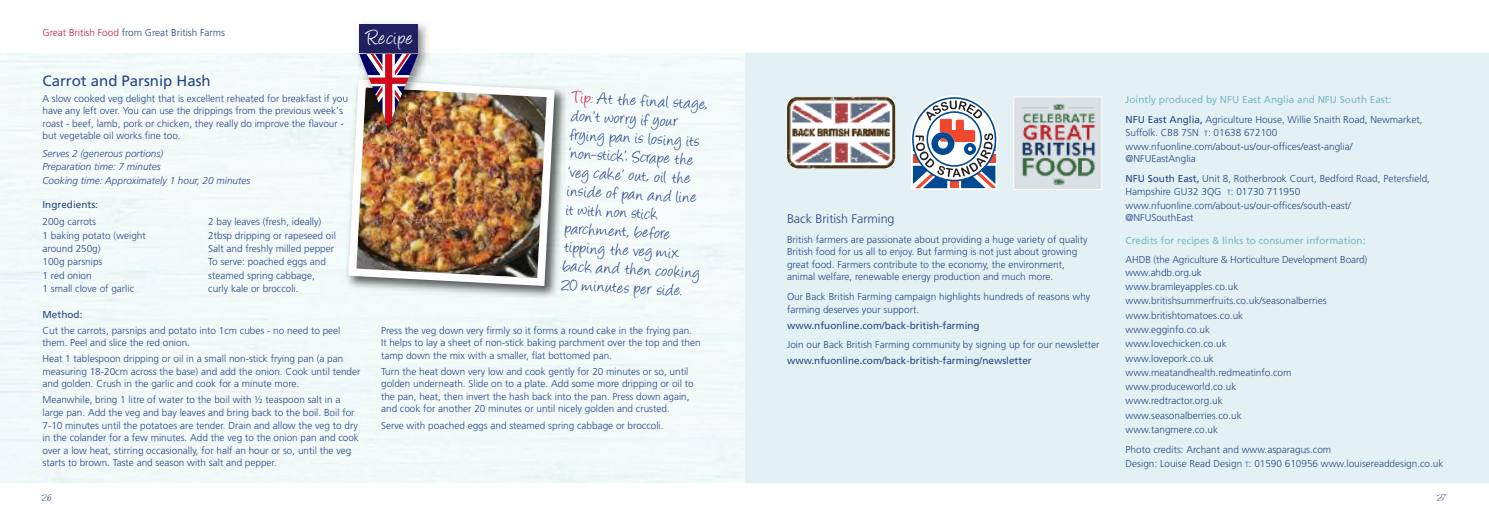
<style>
.page{position:relative;width:1489px;height:525px;background:#fff}
.page>*{position:absolute;margin:0;border:0;box-sizing:border-box;transform-origin:0 0}
.t1{font:22.12px "Angelina";letter-spacing:.045em;color:#fff}
.t2{font:18.75px/18.8px "Angelina";color:#294686}
.t3{font:15px "Frutiger";color:#294686}
.t4{font:300 12.5px "Frutiger";color:#294686}
.t5{font:11.25px "Angelina";color:#294686}
.t6{font:300 10px/12.5px "Frutiger";color:#294686}
.t7{font:10px/19.6px "Frutiger";color:#78b9c8}
.t8{font:10px "Frutiger";color:#294686}
.t9{font:italic 300 10px/13.8px "Frutiger";color:#294686}
.s1{color:#c42042}
.s2{color:#294686}
.s3{font-weight:300;color:#294686}
.s4{font-size:7.5px}
.s5{font-weight:400}
</style>
<div class="page">
<div style="left:714px;top:53px;width:774px;height:429px;background:#e4f1f4"></div>
<div style="left:0;top:53px;width:744px;height:429px;background:#f2fafa"></div>
<img style="left:342px;top:78px;width:229px;height:224px">
<img style="left:344px;top:76px;width:214px;height:214px">
<img style="left:342px;top:23px;width:98px;height:125px">
<img style="left:350px;top:74px;width:90px;height:74px">
<img style="left:355px;top:80px;width:85px;height:68px">
<img style="left:362px;top:87px;width:78px;height:61px">
<img style="left:359px;top:54px;width:59px;height:73px">
<div style="left:359px;top:25px;width:59px;height:28px;background:#222060"></div>
<img style="left:787px;top:96px;width:108px;height:72px;border-radius:11px">
<img style="left:1015px;top:98px;width:85px;height:90px">
<div style="left:1013px;top:96px;width:89px;height:94px;border:1px solid #fff"></div>
<svg style="left:911px;top:150px;width:85px;height:39px"></svg>
<svg style="left:912px;top:97px;width:84px;height:91px;background:#adadbb"></svg>
<p class="t6" style="left:43px;top:27px;width:184px"><span class="s1">Great British Food</span> from Great British Farms</p>
<h1 class="t1" style="left:366px;top:28px;width:48px">Recipe</h1>
<h3 class="t3" style="left:43px;top:74px;width:170px">Carrot and Parsnip Hash</h3>
<p class="t6" style="left:43px;top:93px;width:307px">A slow cooked veg delight that is excellent reheated for breakfast if you have any left over. You can use the drippings from the previous week’s roast - beef, lamb, pork or chicken, they really do improve the flavour - but vegetable oil works fine too.</p>
<p class="t9" style="left:43px;top:147px;width:209px">Serves 2 (generous portions)<br>Preparation time: 7 minutes<br>Cooking time: Approximately 1 hour, 20 minutes</p>
<p class="t8" style="left:43px;top:201px;width:57px">Ingredients:</p>
<p class="t6" style="left:43px;top:216px;width:105px;line-height:13.4px">200g carrots<br>1 baking potato (weight around 250g)<br>100g parsnips<br>1 red onion<br>1 small clove of garlic</p>
<p class="t6" style="left:208px;top:216px;width:129px;line-height:13.4px">2 bay leaves (fresh, ideally)<br>2tbsp dripping or rapeseed oil<br>Salt and freshly milled pepper<br>To serve: poached eggs and steamed spring cabbage, curly kale or broccoli.</p>
<p class="t8" style="left:43px;top:310px;width:41px">Method:</p>
<p class="t6" style="left:43px;top:324px;width:299px">Cut the carrots, parsnips and potato into 1cm cubes - no need to peel them. Peel and slice the red onion.</p>
<p class="t6" style="left:43px;top:353px;width:319px">Heat 1 tablespoon dripping or oil in a small non-stick frying pan (a pan measuring 18-20cm across the base) and add the onion. Cook until tender and golden. Crush in the garlic and cook for a minute more.</p>
<p class="t6" style="left:43px;top:394px;width:318px">Meanwhile, bring 1 litre of water to the boil with ½ teaspoon salt in a large pan. Add the veg and bay leaves and bring back to the boil. Boil for 7-10 minutes until the potatoes are tender. Drain and allow the veg to dry in the colander for a few minutes. Add the veg to the onion pan and cook over a low heat, stirring occasionally, for half an hour or so, until the veg starts to brown. Taste and season with salt and pepper.</p>
<p class="t5" style="left:43px;top:493px;width:10px">26</p>
<h2 class="t2" style="left:572px;top:89px;width:138px;rotate:3deg"><span class="s1">Tip:</span> At the final stage, don’t worry if your frying pan is losing its ‘non-stick’. Scrape the ‘veg cake’ out, oil the inside of pan and line it with non stick parchment, before tipping the veg mix back and then cooking<br>20 minutes per side.</h2>
<p class="t6" style="left:381px;top:324px;width:321px">Press the veg down very firmly so it forms a round cake in the frying pan.<br>It helps to lay a sheet of non-stick baking parchment over the top and then tamp down the mix with a smaller, flat bottomed pan.</p>
<p class="t6" style="left:381px;top:366px;width:314px">Turn the heat down very low and cook gently for 20 minutes or so, until golden underneath. Slide on to a plate. Add some more dripping or oil to the pan, heat, then invert the hash back into the pan. Press down again, and cook for another 20 minutes or until nicely golden and crusted.</p>
<p class="t6" style="left:381px;top:419px;width:284px">Serve with poached eggs and steamed spring cabbage or broccoli.</p>
<p class="t4" style="left:787px;top:214px;width:109px">Back British Farming</p>
<p class="t6" style="left:787px;top:234px;width:302px">British farmers are passionate about providing a huge variety of quality British food for us all to enjoy. But farming is not just about growing great food. Farmers contribute to the economy, the environment, animal welfare, renewable energy production and much more.</p>
<p class="t6" style="left:787px;top:291px;width:305px">Our Back British Farming campaign highlights hundreds of reasons why farming deserves your support.</p>
<p class="t8" style="left:787px;top:321px;width:194px">www.nfuonline.com/back-british-farming</p>
<p class="t6" style="left:787px;top:339px;width:314px">Join our Back British Farming community by signing up for our newsletter</p>
<p class="t8" style="left:787px;top:356px;width:246px">www.nfuonline.com/back-british-farming/newsletter</p>
<p class="t7" style="left:1125px;top:91px;width:298px">Jointly produced by NFU East Anglia and NFU South East:<br><span class="s2">NFU East Anglia,</span> <span class="s3">Agriculture House, Willie Snaith Road, Newmarket,</span></p>
<p class="t6" style="left:1125px;top:126px;width:228px;line-height:14.2px">Suffolk. CB8 7SN <span class="s4">T</span>: 01638 672100 www.nfuonline.com/about-us/our-offices/east-anglia/</p>
<p class="t6" style="left:1125px;top:150px;width:306px;line-height:19.6px">@NFUEastAnglia<br><span class="s5">NFU South East,</span> Unit 8, Rotherbrook Court, Bedford Road, Petersfield,</p>
<p class="t6" style="left:1125px;top:184px;width:227px;line-height:14.2px">Hampshire GU32 3QG <span class="s4">T</span>: 01730 711950 www.nfuonline.com/about-us/our-offices/south-east/</p>
<p class="t6" style="left:1125px;top:212px;width:69px">@NFUSouthEast</p>
<p class="t7" style="left:1125px;top:232px;width:241px">Credits for recipes &amp; links to consumer information:</p>
<p class="t6" style="left:1125px;top:254px;width:243px">AHDB (the Agriculture &amp; Horticulture Development Board) www.ahdb.org.uk</p>
<p class="t6" style="left:1125px;top:280px;width:202px;line-height:14.2px">www.bramleyapples.co.uk www.britishsummerfruits.co.uk/seasonalberries www.britishtomatoes.co.uk www.egginfo.co.uk<br>www.lovechicken.co.uk<br>www.lovepork.co.uk www.meatandhealth.redmeatinfo.com www.produceworld.co.uk www.redtractor.org.uk www.seasonalberries.co.uk www.tangmere.co.uk</p>
<p class="t6" style="left:1125px;top:442px;width:319px;line-height:14.2px">Photo credits: Archant and www.asparagus.com<br>Design: Louise Read Design <span class="s4">T</span>: 01590 610956 www.louisereaddesign.co.uk</p>
<p class="t5" style="left:1437px;top:493px;width:10px">27</p>
</div>
